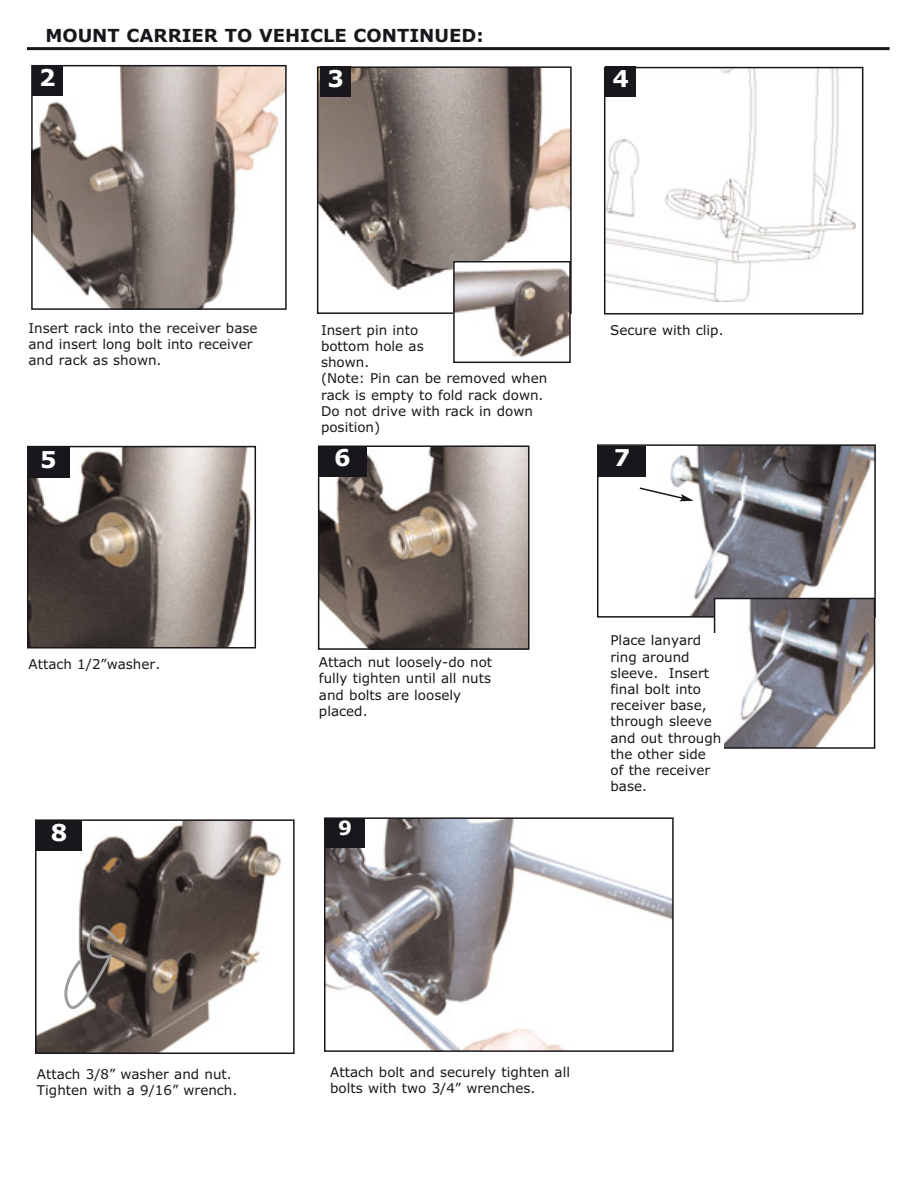
<style>
.page{position:relative;width:918px;height:1188px;background:#fff}
.page>*{position:absolute;margin:0;border:0;box-sizing:border-box;transform-origin:0 0}
.t1{font:700 23.25px "Verdana";color:#fff}
.t2{font:700 19.65px "Verdana";color:#fff}
.t3{font:700 18px "Verdana";color:#1a171c}
.t4{font:13.5px/16.2px "Verdana";color:#1a171c}
</style>
<div class="page">
<img style="left:670px;top:447px;width:203px;height:39px">
<div style="left:597px;top:444px;width:279px;height:174px;border:2px solid #1a171c"></div>
<svg style="left:638px;top:486px;width:238px;height:263px"></svg>
<svg style="left:679px;top:494px;width:15px;height:7px"></svg>
<hr style="left:27px;top:47px;width:863px;height:3px;background:#1a171c">
<img style="left:38px;top:822px;width:243px;height:229px">
<div style="left:35px;top:819px;width:260px;height:235px;border:2px solid #1a171c"></div>
<div style="left:609px;top:634px;width:115px;height:177px;background:#fff"></div>
<img style="left:327px;top:820px;width:344px;height:229px">
<div style="left:324px;top:817px;width:350px;height:235px;border:2px solid #1a171c"></div>
<div style="left:598px;top:446px;width:48px;height:31px;background:#1a171c"></div>
<div style="left:36px;top:821px;width:46px;height:30px;background:#1a171c"></div>
<div style="left:325px;top:818px;width:40px;height:29px;background:#1a171c"></div>
<img style="left:321px;top:449px;width:206px;height:198px">
<div style="left:318px;top:446px;width:212px;height:204px;border:2px solid #1a171c"></div>
<img style="left:30px;top:449px;width:222px;height:197px">
<div style="left:27px;top:446px;width:229px;height:203px;border:2px solid #1a171c"></div>
<div style="left:27px;top:447px;width:43px;height:31px;background:#1a171c"></div>
<div style="left:318px;top:446px;width:49px;height:30px;background:#1a171c"></div>
<img style="left:34px;top:68px;width:250px;height:239px">
<div style="left:31px;top:65px;width:256px;height:245px;border:2px solid #1a171c"></div>
<div style="left:32px;top:65px;width:31px;height:31px;background:#1a171c"></div>
<img style="left:607px;top:70px;width:248px;height:232px">
<div style="left:604px;top:67px;width:259px;height:248px;border:2px solid #1a171c"></div>
<img style="left:320px;top:69px;width:249px;height:221px">
<div style="left:317px;top:66px;width:255px;height:248px;border:2px solid #1a171c"></div>
<div style="left:320px;top:66px;width:31px;height:31px;background:#1a171c"></div>
<div style="left:605px;top:66px;width:31px;height:31px;background:#1a171c"></div>
<svg style="left:55px;top:917px;width:65px;height:106px"></svg>
<img style="left:456px;top:264px;width:112px;height:94px">
<div style="left:453px;top:261px;width:118px;height:102px;border:2px solid #1a171c"></div>
<h3 class="t3" style="left:45px;top:25px;width:440px">MOUNT CARRIER TO VEHICLE CONTINUED:</h3>
<h1 class="t1" style="left:39px;top:64px;width:18px">2</h1>
<h1 class="t1" style="left:328px;top:65px;width:18px">3</h1>
<h1 class="t1" style="left:613px;top:65px;width:18px">4</h1>
<p class="t4" style="left:28px;top:321px;width:231px">Insert rack into the receiver base and insert long bolt into receiver and rack as shown.</p>
<p class="t4" style="left:321px;top:323px;width:228px">Insert pin into<br>bottom hole as<br>shown.<br>(Note: Pin can be removed when rack is empty to fold rack down.<br>Do not drive with rack in down position)</p>
<p class="t4" style="left:610px;top:323px;width:115px">Secure with clip.</p>
<h1 class="t1" style="left:40px;top:446px;width:18px">5</h1>
<h1 class="t1" style="left:334px;top:444px;width:18px">6</h1>
<p class="t4" style="left:28px;top:657px;width:133px">Attach 1/2”washer.</p>
<p class="t4" style="left:319px;top:655px;width:175px">Attach nut loosely-do not fully tighten until all nuts and bolts are loosely placed.</p>
<h1 class="t1" style="left:51px;top:819px;width:18px">8</h1>
<h2 class="t2" style="left:338px;top:817px;width:15px">9</h2>
<h1 class="t1" style="left:614px;top:444px;width:18px">7</h1>
<p class="t4" style="left:611px;top:634px;width:112px">Place lanyard ring around sleeve. Insert final bolt into receiver base, through sleeve and out through the other side of the receiver base.</p>
<p class="t4" style="left:37px;top:1067px;width:202px">Attach 3/8” washer and nut.<br>Tighten with a 9/16” wrench.</p>
<p class="t4" style="left:330px;top:1065px;width:241px">Attach bolt and securely tighten all bolts with two 3/4” wrenches.</p>
</div>
